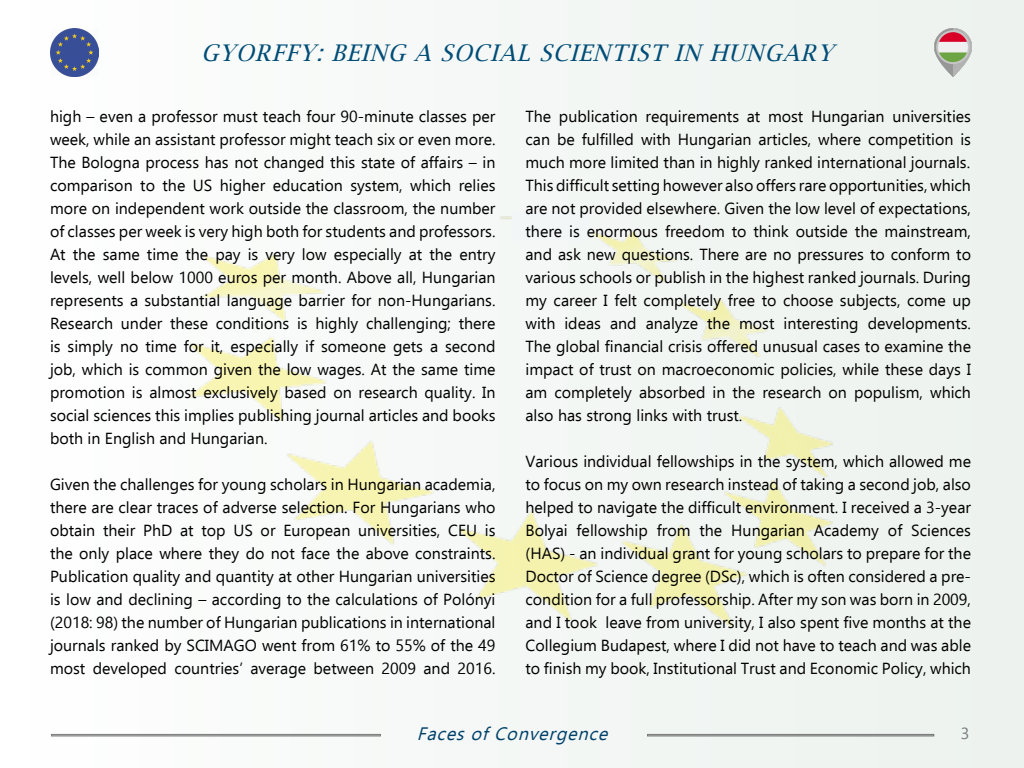
<style>
.page{position:relative;width:1024px;height:768px;background:#f4f8f5}
.page>*{position:absolute;margin:0;border:0;box-sizing:border-box;transform-origin:0 0}
.t1{font:italic 23px "Lucida Bright";color:#004d77}
.t2{font:italic 18px "Ebrima";color:#00416b}
.t3{font:16px/23px "Ebrima";color:#000;text-align:justify}
.t4{font:16px "Ebrima";color:#757779}
</style>
<div class="page">
<img style="left:191px;top:216px;width:642px;height:411px">
<img style="left:50px;top:28px;width:49px;height:48px">
<img style="left:934px;top:28px;width:38px;height:48px">
<div style="left:312px;top:210px;width:37px;height:23px;background:#f8fbf8"></div>
<div style="left:512px;top:211px;width:78px;height:30px;background:#f2f6f6"></div>
<h1 class="t1" style="left:201px;top:40px;width:640px">GYORFFY: BEING A SOCIAL SCIENTIST IN HUNGARY</h1>
<p class="t3" style="left:50px;top:105px;width:447px">high – even a professor must teach four 90-minute classes per week, while an assistant professor might teach six or even more.<br>The Bologna process has not changed this state of affairs – in comparison to the US higher education system, which relies more on independent work outside the classroom, the number of classes per week is very high both for students and professors.<br>At the same time the pay is very low especially at the entry levels, well below 1000 euros per month. Above all, Hungarian represents a substantial language barrier for non-Hungarians.<br>Research under these conditions is highly challenging; there is simply no time for it, especially if someone gets a second job, which is common given the low wages. At the same time promotion is almost exclusively based on research quality. In social sciences this implies publishing journal articles and books both in English and Hungarian.</p>
<p class="t3" style="left:50px;top:473px;width:447px">Given the challenges for young scholars in Hungarian academia, there are clear traces of adverse selection. For Hungarians who obtain their PhD at top US or European universities, CEU is the only place where they do not face the above constraints.<br>Publication quality and quantity at other Hungarian universities is low and declining – according to the calculations of Polónyi (2018: 98) the number of Hungarian publications in international journals ranked by SCIMAGO went from 61% to 55% of the 49 most developed countries’ average between 2009 and 2016.</p>
<p class="t3" style="left:526px;top:105px;width:447px">The publication requirements at most Hungarian universities can be fulfilled with Hungarian articles, where competition is much more limited than in highly ranked international journals.<br>This difficult setting however also offers rare opportunities, which are not provided elsewhere. Given the low level of expectations, there is enormous freedom to think outside the mainstream, and ask new questions. There are no pressures to conform to various schools or publish in the highest ranked journals. During my career I felt completely free to choose subjects, come up with ideas and analyze the most interesting developments.<br>The global financial crisis offered unusual cases to examine the impact of trust on macroeconomic policies, while these days I am completely absorbed in the research on populism, which also has strong links with trust.</p>
<p class="t3" style="left:526px;top:449px;width:447px">Various individual fellowships in the system, which allowed me to focus on my own research instead of taking a second job, also helped to navigate the difficult environment. I received a 3-year Bolyai fellowship from the Hungarian Academy of Sciences (HAS) - an individual grant for young scholars to prepare for the Doctor of Science degree (DSc), which is often considered a pre&shy;condition for a full professorship. After my son was born in 2009, and I took leave from university, I also spent five months at the Collegium Budapest, where I did not have to teach and was able to finish my book, Institutional Trust and Economic Policy, which</p>
<p class="t2" style="left:417px;top:721px;width:199px">FacesofConvergence</p>
<p class="t4" style="left:961px;top:722px;width:10px">3</p>
</div>
